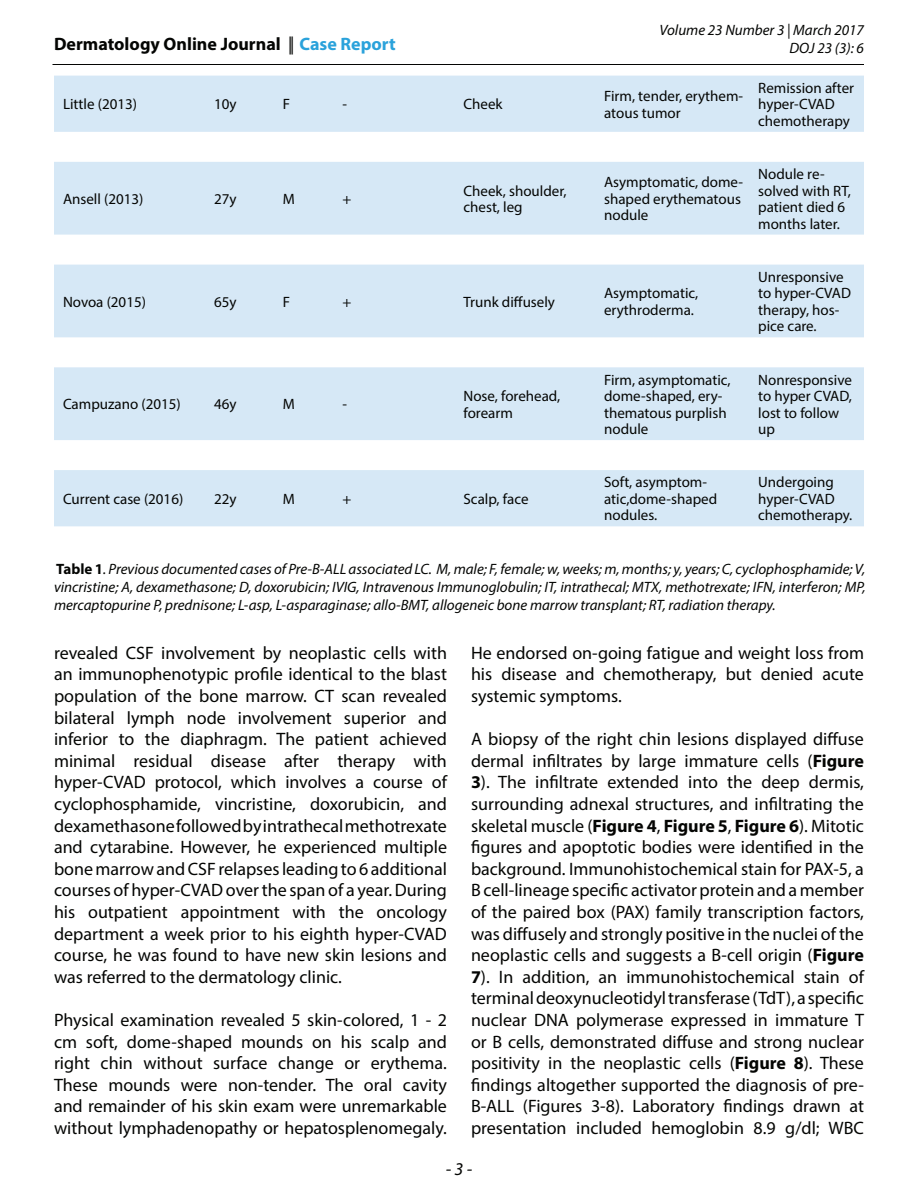
<style>
.page{position:relative;width:918px;height:1188px;background:#fff}
.page>*{position:absolute;margin:0;border:0;box-sizing:border-box;transform-origin:0 0}
.Body_text{font:18px/21.6px "Myriad Pro";color:#040503;text-align:justify}
.t1{font:700 18px "Myriad Pro";color:#040503}
.t2{font:italic 18px "Myriad Pro";color:#040503}
.Table_content{font:15px/16.5px "Myriad Pro";color:#040503}
.Table_caption{font:italic 15px/18px "Myriad Pro";color:#040503;text-align:right}
.Table_content_left{font:15px "Myriad Pro";color:#040503}
.s1{font-weight:400}
.s2{color:#2aa2db}
.s3{font-weight:700;font-style:normal}
.s4{font-weight:700}
</style>
<div class="page">
<hr style="left:52px;top:64px;width:812px;height:1px;background:#040503">
<svg style="left:54px;top:76px;width:810px;height:450px;fill:#d6e8f6"></svg>
<p class="t1" style="left:54px;top:32px;width:343px">Dermatology Online Journal <span class="s1">||</span> <span class="s2">Case Report</span></p>
<p class="Table_caption" style="left:659px;top:20px;width:206px">Volume 23 Number 3 | March 2017<br>DOJ 23 (3): 6</p>
<p class="Table_content_left" style="left:63px;top:95px;width:76px">Little (2013)</p>
<p class="Table_content" style="left:214px;top:96px;width:24px">10y</p>
<p class="Table_content" style="left:283px;top:96px;width:9px">F</p>
<p class="Table_content" style="left:342px;top:96px;width:6px">-</p>
<p class="Table_content" style="left:464px;top:96px;width:41px">Cheek</p>
<p class="Table_content" style="left:604px;top:88px;width:141px">Firm, tender, erythem&shy;atous tumor</p>
<p class="Table_content" style="left:758px;top:79px;width:97px">Remission after hyper-CVAD chemotherapy</p>
<p class="Table_content_left" style="left:63px;top:190px;width:82px">Ansell (2013)</p>
<p class="Table_content" style="left:214px;top:190px;width:24px">27y</p>
<p class="Table_content" style="left:283px;top:190px;width:14px">M</p>
<p class="Table_content" style="left:342px;top:190px;width:10px">+</p>
<p class="Table_content" style="left:464px;top:182px;width:105px">Cheek, shoulder, chest, leg</p>
<p class="Table_content" style="left:604px;top:174px;width:141px">Asymptomatic, dome&shy;shaped erythematous nodule</p>
<p class="Table_content" style="left:758px;top:166px;width:94px">Nodule re&shy;solved with RT, patient died 6 months later.</p>
<p class="Table_content_left" style="left:63px;top:292px;width:85px">Novoa (2015)</p>
<p class="Table_content" style="left:214px;top:293px;width:24px">65y</p>
<p class="Table_content" style="left:283px;top:293px;width:9px">F</p>
<p class="Table_content" style="left:342px;top:293px;width:10px">+</p>
<p class="Table_content" style="left:464px;top:293px;width:93px">Trunk diffusely</p>
<p class="Table_content" style="left:604px;top:285px;width:96px">Asymptomatic, erythroderma.</p>
<p class="Table_content" style="left:758px;top:268px;width:94px">Unresponsive to hyper-CVAD therapy, hos&shy;pice care.</p>
<p class="Table_content_left" style="left:63px;top:395px;width:119px">Campuzano (2015)</p>
<p class="Table_content" style="left:214px;top:396px;width:24px">46y</p>
<p class="Table_content" style="left:283px;top:396px;width:14px">M</p>
<p class="Table_content" style="left:342px;top:396px;width:6px">-</p>
<p class="Table_content" style="left:464px;top:388px;width:98px">Nose, forehead, forearm</p>
<p class="Table_content" style="left:604px;top:371px;width:128px">Firm, asymptomatic, dome-shaped, ery&shy;thematous purplish nodule</p>
<p class="Table_content" style="left:758px;top:371px;width:95px">Nonresponsive to hyper CVAD, lost to follow up</p>
<p class="Table_content" style="left:604px;top:474px;width:115px">Soft, asymptom&shy;atic,dome-shaped nodules.</p>
<p class="Table_content" style="left:758px;top:474px;width:96px">Undergoing hyper-CVAD chemotherapy.</p>
<p class="Table_caption" style="left:54px;top:560px;width:813px;text-align:justify"><span class="s3">Table 1</span>. Previous documented cases of Pre-B-ALL associated LC. M, male; F, female; w, weeks; m, months; y, years; C, cyclophosphamide; V, vincristine; A, dexamethasone; D, doxorubicin; IVIG, Intravenous Immunoglobulin; IT, intrathecal; MTX, methotrexate; IFN, interferon; MP, mercaptopurine P, prednisone; L-asp, L-asparaginase; allo-BMT, allogeneic bone marrow transplant; RT, radiation therapy.</p>
<p class="Body_text" style="left:54px;top:642px;width:395px">revealed CSF involvement by neoplastic cells with an immunophenotypic profile identical to the blast population of the bone marrow. CT scan revealed bilateral lymph node involvement superior and inferior to the diaphragm. The patient achieved minimal residual disease after therapy with hyper-CVAD protocol, which involves a course of cyclophosphamide, vincristine, doxorubicin, and dexamethasone followed by intrathecal methotrexate and cytarabine. However, he experienced multiple bone marrow and CSF relapses leading to 6 additional courses of hyper-CVAD over the span of a year. During his outpatient appointment with the oncology department a week prior to his eighth hyper-CVAD course, he was found to have new skin lesions and was referred to the dermatology clinic.</p>
<p class="Body_text" style="left:54px;top:1009px;width:395px">Physical examination revealed 5 skin-colored, 1 - 2 cm soft, dome-shaped mounds on his scalp and right chin without surface change or erythema.<br>These mounds were non-tender. The oral cavity and remainder of his skin exam were unremarkable without lymphadenopathy or hepatosplenomegaly.</p>
<p class="Table_content_left" style="left:63px;top:490px;width:122px">Current case (2016)</p>
<p class="Table_content" style="left:214px;top:490px;width:24px">22y</p>
<p class="Table_content" style="left:283px;top:490px;width:14px">M</p>
<p class="Table_content" style="left:342px;top:490px;width:10px">+</p>
<p class="Table_content" style="left:464px;top:490px;width:67px">Scalp, face</p>
<p class="Body_text" style="left:471px;top:642px;width:395px">He endorsed on-going fatigue and weight loss from his disease and chemotherapy, but denied acute systemic symptoms.</p>
<p class="Body_text" style="left:471px;top:728px;width:395px">A biopsy of the right chin lesions displayed diffuse dermal infiltrates by large immature cells (<span class="s4">Figure 3</span>). The infiltrate extended into the deep dermis, surrounding adnexal structures, and infiltrating the skeletal muscle (<span class="s4">Figure 4</span>, <span class="s4">Figure 5</span>, <span class="s4">Figure 6</span>). Mitotic figures and apoptotic bodies were identified in the background. Immunohistochemical stain for PAX-5, a B cell-lineage specific activator protein and a member of the paired box (PAX) family transcription factors, was diffusely and strongly positive in the nuclei of the neoplastic cells and suggests a B-cell origin (<span class="s4">Figure 7</span>). In addition, an immunohistochemical stain of terminal deoxynucleotidyl transferase (TdT), a specific nuclear DNA polymerase expressed in immature T or B cells, demonstrated diffuse and strong nuclear positivity in the neoplastic cells (<span class="s4">Figure 8</span>). These findings altogether supported the diagnosis of pre-B-ALL (Figures 3-8). Laboratory findings drawn at presentation included hemoglobin 8.9 g/dl; WBC</p>
<p class="t2" style="left:446px;top:1157px;width:28px">- 3 -</p>
</div>
